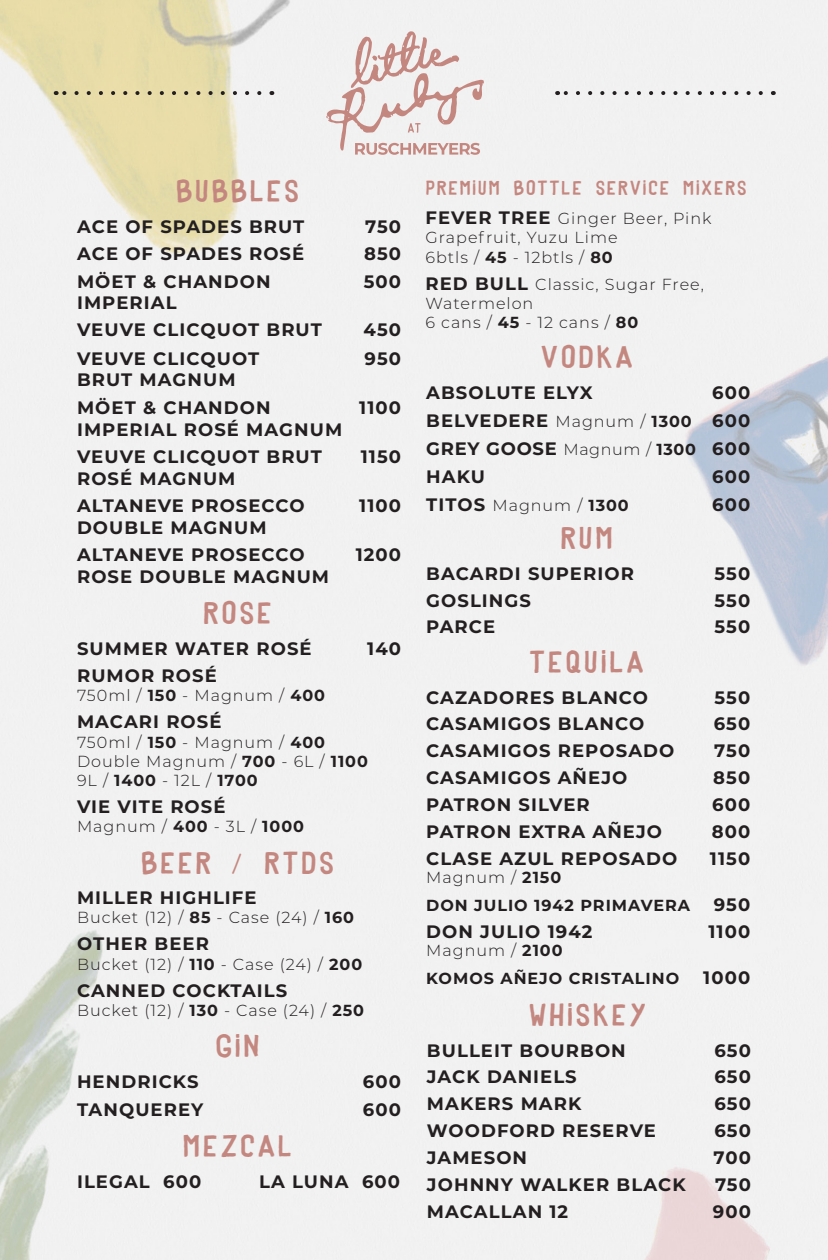
<style>
.page{position:relative;width:828px;height:1260px;background:#fff}
.page>*{position:absolute;margin:0;border:0;box-sizing:border-box;transform-origin:0 0}
.t1{font:28px "Dker Poster";letter-spacing:.06em;color:#c48780}
.t2{font:700 18px/21.6px "Montserrat";letter-spacing:.06em;color:#231f20}
.t3{font:18px "Dker Poster";letter-spacing:.06em;color:#c48780}
.t4{font:700 18px "Montserrat";letter-spacing:.04em;color:#231f20}
.t5{font:300 16px/19.2px "Montserrat";letter-spacing:.06em;color:#231f20}
.t6{font:700 16px "Montserrat";letter-spacing:.06em;color:#231f20}
.s1{font-weight:700}
.s2{font-family:"Unicorn Flakes"}
.s3{font-weight:700;font-size:18px}
.s4{font-weight:300;font-size:16px}
.s5{font-size:16px}
</style>
<div class="page">
<img style="left:0;top:0;width:828px;height:1260px">
<svg style="left:56px;top:91px;width:203px;height:4px"></svg>
<svg style="left:557px;top:91px;width:204px;height:4px"></svg>
<svg style="left:326px;top:31px;width:158px;height:124px"></svg>
<p class="t1" style="left:176px;top:176px;width:125px">BUBBLES</p>
<p class="t2" style="left:77px;top:215px;width:229px">ACE OF SPADES BRUT</p>
<p class="t2" style="left:77px;top:242px;width:229px">ACE OF SPADES ROSÉ</p>
<p class="t2" style="left:77px;top:269px;width:195px">MÖET &amp; CHANDON<br>IMPERIAL</p>
<p class="t2" style="left:77px;top:318px;width:246px">VEUVE CLICQUOT BRUT</p>
<p class="t2" style="left:77px;top:346px;width:184px">VEUVE CLICQUOT<br>BRUT MAGNUM</p>
<p class="t2" style="left:77px;top:396px;width:267px">MÖET &amp; CHANDON<br>IMPERIAL ROSÉ MAGNUM</p>
<p class="t2" style="left:77px;top:445px;width:246px">VEUVE CLICQUOT BRUT<br>ROSÉ MAGNUM</p>
<p class="t2" style="left:77px;top:494px;width:229px">ALTANEVE PROSECCO<br>DOUBLE MAGNUM</p>
<p class="t2" style="left:77px;top:543px;width:254px">ALTANEVE PROSECCO<br>ROSE DOUBLE MAGNUM</p>
<p class="t2" style="left:365px;top:215px;width:37px">750</p>
<p class="t2" style="left:364px;top:242px;width:38px">850</p>
<p class="t2" style="left:364px;top:269px;width:39px">500</p>
<p class="t2" style="left:364px;top:318px;width:39px">450</p>
<p class="t2" style="left:364px;top:346px;width:38px">950</p>
<p class="t2" style="left:359px;top:396px;width:43px">1100</p>
<p class="t2" style="left:361px;top:445px;width:42px">1150</p>
<p class="t2" style="left:359px;top:494px;width:43px">1100</p>
<p class="t2" style="left:356px;top:543px;width:47px">1200</p>
<p class="t1" style="left:203px;top:598px;width:71px">ROSÉ</p>
<p class="t2" style="left:77px;top:637px;width:236px">SUMMER WATER ROSÉ</p>
<p class="t2" style="left:77px;top:664px;width:141px">RUMOR ROSÉ</p>
<p class="t5" style="left:77px;top:685px;width:250px">750ml / <span class="s1">150</span> - Magnum / <span class="s1">400</span></p>
<p class="t2" style="left:77px;top:710px;width:146px">MACARI ROSÉ</p>
<p class="t5" style="left:77px;top:732px;width:250px">750ml / <span class="s1">150</span> - Magnum / <span class="s1">400</span></p>
<p class="t5" style="left:77px;top:751px;width:292px">Double Magnum / <span class="s1">700</span> - 6L / <span class="s1">1100</span></p>
<p class="t5" style="left:77px;top:770px;width:182px">9L / <span class="s1">1400</span> - 12L / <span class="s1">1700</span></p>
<p class="t2" style="left:77px;top:795px;width:150px">VIE VITE ROSÉ</p>
<p class="t5" style="left:77px;top:817px;width:229px">Magnum / <span class="s1">400</span> - 3L / <span class="s1">1000</span></p>
<p class="t2" style="left:367px;top:637px;width:35px">140</p>
<p class="t1" style="left:141px;top:848px;width:195px">BEER <span class="s2">/</span> RTDS</p>
<p class="t2" style="left:77px;top:886px;width:181px">MILLER HIGHLIFE</p>
<p class="t5" style="left:77px;top:907px;width:279px">Bucket (12) / <span class="s1">85</span> - Case (24) / <span class="s1">160</span></p>
<p class="t2" style="left:77px;top:932px;width:133px">OTHER BEER</p>
<p class="t5" style="left:77px;top:954px;width:287px">Bucket (12) / <span class="s1">110</span> - Case (24) / <span class="s1">200</span></p>
<p class="t2" style="left:77px;top:978px;width:212px">CANNED COCKTAILS</p>
<p class="t5" style="left:77px;top:1000px;width:289px">Bucket (12) / <span class="s1">130</span> - Case (24) / <span class="s1">250</span></p>
<p class="t1" style="left:215px;top:1031px;width:47px">GIN</p>
<p class="t2" style="left:77px;top:1070px;width:123px">HENDRICKS</p>
<p class="t2" style="left:77px;top:1098px;width:128px">TANQUEREY</p>
<p class="t2" style="left:363px;top:1070px;width:40px">600</p>
<p class="t2" style="left:363px;top:1098px;width:40px">600</p>
<p class="t1" style="left:182px;top:1131px;width:112px">MEZCAL</p>
<p class="t2" style="left:77px;top:1170px;width:126px">ILEGAL 600</p>
<p class="t2" style="left:259px;top:1170px;width:143px">LA LUNA 600</p>
<p class="t3" style="left:425px;top:178px;width:323px">PREMIUM BOTTLE SERVICE MIXERS</p>
<p class="t5" style="left:426px;top:208px;width:287px"><span class="s3">FEVER TREE</span> Ginger Beer, Pink<br>Grapefruit, Yuzu Lime</p>
<p class="t5" style="left:426px;top:247px;width:189px">6btls / <span class="s1">45</span> - 12btls / <span class="s1">80</span></p>
<p class="t5" style="left:426px;top:274px;width:280px"><span class="s3">RED BULL</span> Classic, Sugar Free,<br>Watermelon</p>
<p class="t5" style="left:426px;top:313px;width:214px">6 cans / <span class="s1">45</span> - 12 cans / <span class="s1">80</span></p>
<p class="t1" style="left:540px;top:342px;width:95px">VODKA</p>
<p class="t2" style="left:426px;top:380px;width:168px">ABSOLUTE ELYX</p>
<p class="t2" style="left:426px;top:408px;width:267px">BELVEDERE <span class="s4">Magnum /</span> <span class="s5">1300</span></p>
<p class="t4" style="left:426px;top:435px;width:271px">GREY GOOSE <span class="s4">Magnum /</span> <span class="s5">1300</span></p>
<p class="t5" style="left:426px;top:495px;width:204px"><span class="s3">TITOS</span> Magnum / <span class="s1">1300</span></p>
<p class="t2" style="left:426px;top:465px;width:60px">HAKU</p>
<p class="t1" style="left:560px;top:523px;width:55px">RUM</p>
<p class="t2" style="left:426px;top:562px;width:209px">BACARDI SUPERIOR</p>
<p class="t2" style="left:426px;top:588px;width:106px">GOSLINGS</p>
<p class="t2" style="left:426px;top:615px;width:70px">PARCE</p>
<p class="t1" style="left:529px;top:647px;width:117px">TEQUILA</p>
<p class="t2" style="left:426px;top:686px;width:223px">CAZADORES BLANCO</p>
<p class="t2" style="left:426px;top:712px;width:220px">CASAMIGOS BLANCO</p>
<p class="t2" style="left:426px;top:739px;width:250px">CASAMIGOS REPOSADO</p>
<p class="t2" style="left:426px;top:766px;width:203px">CASAMIGOS AÑEJO</p>
<p class="t2" style="left:426px;top:793px;width:165px">PATRON SILVER</p>
<p class="t2" style="left:426px;top:820px;width:237px">PATRON EXTRA AÑEJO</p>
<p class="t2" style="left:426px;top:847px;width:253px">CLASE AZUL REPOSADO</p>
<p class="t5" style="left:426px;top:867px;width:137px">Magnum / <span class="s1">2150</span></p>
<p class="t6" style="left:426px;top:894px;width:265px">DON JULIO 1942 PRIMAVERA</p>
<p class="t2" style="left:426px;top:920px;width:168px">DON JULIO 1942</p>
<p class="t5" style="left:426px;top:941px;width:138px">Magnum / <span class="s1">2100</span></p>
<p class="t2" style="left:712px;top:380px;width:40px">600</p>
<p class="t2" style="left:712px;top:408px;width:40px">600</p>
<p class="t2" style="left:712px;top:437px;width:40px">600</p>
<p class="t2" style="left:712px;top:465px;width:40px">600</p>
<p class="t2" style="left:712px;top:493px;width:40px">600</p>
<p class="t2" style="left:715px;top:562px;width:37px">550</p>
<p class="t2" style="left:715px;top:588px;width:37px">550</p>
<p class="t2" style="left:715px;top:615px;width:37px">550</p>
<p class="t2" style="left:715px;top:686px;width:37px">550</p>
<p class="t2" style="left:714px;top:712px;width:38px">650</p>
<p class="t2" style="left:714px;top:739px;width:37px">750</p>
<p class="t2" style="left:713px;top:766px;width:38px">850</p>
<p class="t2" style="left:712px;top:793px;width:40px">600</p>
<p class="t2" style="left:712px;top:820px;width:40px">800</p>
<p class="t2" style="left:710px;top:847px;width:42px">1150</p>
<p class="t2" style="left:714px;top:893px;width:38px">950</p>
<p class="t2" style="left:708px;top:920px;width:43px">1100</p>
<p class="t6" style="left:426px;top:967px;width:254px">KOMOS AÑEJO CRISTALINO</p>
<p class="t2" style="left:703px;top:966px;width:48px">1000</p>
<p class="t1" style="left:529px;top:1000px;width:119px">WHISKEY</p>
<p class="t2" style="left:427px;top:1039px;width:200px">BULLEIT BOURBON</p>
<p class="t2" style="left:427px;top:1065px;width:151px">JACK DANIELS</p>
<p class="t2" style="left:427px;top:1092px;width:156px">MAKERS MARK</p>
<p class="t2" style="left:427px;top:1119px;width:231px">WOODFORD RESERVE</p>
<p class="t2" style="left:427px;top:1146px;width:102px">JAMESON</p>
<p class="t2" style="left:427px;top:1173px;width:260px">JOHNNY WALKER BLACK</p>
<p class="t2" style="left:427px;top:1200px;width:143px">MACALLAN 12</p>
<p class="t2" style="left:714px;top:1039px;width:38px">650</p>
<p class="t2" style="left:714px;top:1065px;width:38px">650</p>
<p class="t2" style="left:714px;top:1092px;width:38px">650</p>
<p class="t2" style="left:714px;top:1119px;width:38px">650</p>
<p class="t2" style="left:714px;top:1146px;width:39px">700</p>
<p class="t2" style="left:715px;top:1173px;width:37px">750</p>
<p class="t2" style="left:713px;top:1200px;width:40px">900</p>
</div>
